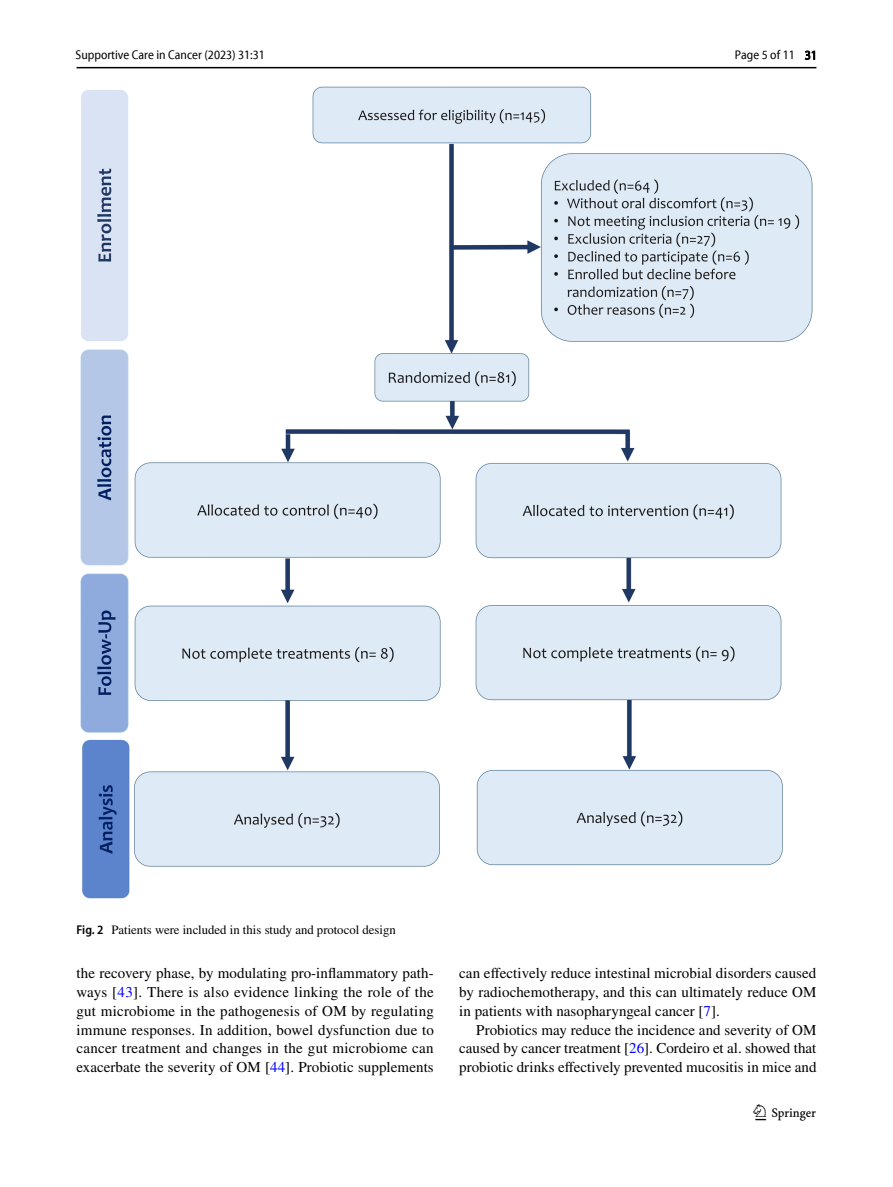
<style>
.page{position:relative;width:893px;height:1187px;background:#fff}
.page>*{position:absolute;margin:0;border:0;box-sizing:border-box;transform-origin:0 0}
.t1{font:22.5px "Springnew Regular 3";color:#000}
.t2{font:15px/18.8px "STIX";letter-spacing:.005em;color:#000;text-align:justify}
.t3{font:12.75px "STIX";color:#000}
.t4{font:semi-condensed 12.75px "Myriad Pro Unic";color:#000}
.s1{font-family:"Myriad Pro";font-weight:600;font-stretch:semi-condensed}
.s2{color:#00f}
</style>
<div class="page">
<hr style="left:77px;top:67px;width:739px;height:1px;background:#000">
<img style="left:81px;top:87px;width:731px;height:811px">
<p class="t4" style="left:76px;top:50px;width:191px">Supportive Care in Cancer (2023) 31:31</p>
<p class="t4" style="left:735px;top:50px;width:83px">Page 5 of 11 31</p>
<p class="t3" style="left:77px;top:920px;width:321px"><span class="s1">Fig. 2</span> Patients were included in this study and protocol design</p>
<p class="t2" style="left:77px;top:964px;width:359px">the recovery phase, by modulating pro-inflammatory path&shy;ways [<span class="s2">43</span>]. There is also evidence linking the role of the gut microbiome in the pathogenesis of OM by regulating immune responses. In addition, bowel dysfunction due to cancer treatment and changes in the gut microbiome can exacerbate the severity of OM [<span class="s2">44</span>]. Probiotic supplements</p>
<p class="t2" style="left:459px;top:964px;width:359px">can effectively reduce intestinal microbial disorders caused by radiochemotherapy, and this can ultimately reduce OM in patients with nasopharyngeal cancer [<span class="s2">7</span>].</p>
<p class="t2" style="left:459px;top:1021px;width:359px;text-indent:17px">Probiotics may reduce the incidence and severity of OM caused by cancer treatment [<span class="s2">26</span>]. Cordeiro et al. showed that probiotic drinks effectively prevented mucositis in mice and</p>
<h1 class="t1" style="left:755px;top:1104px;width:62px">1 3</h1>
</div>
